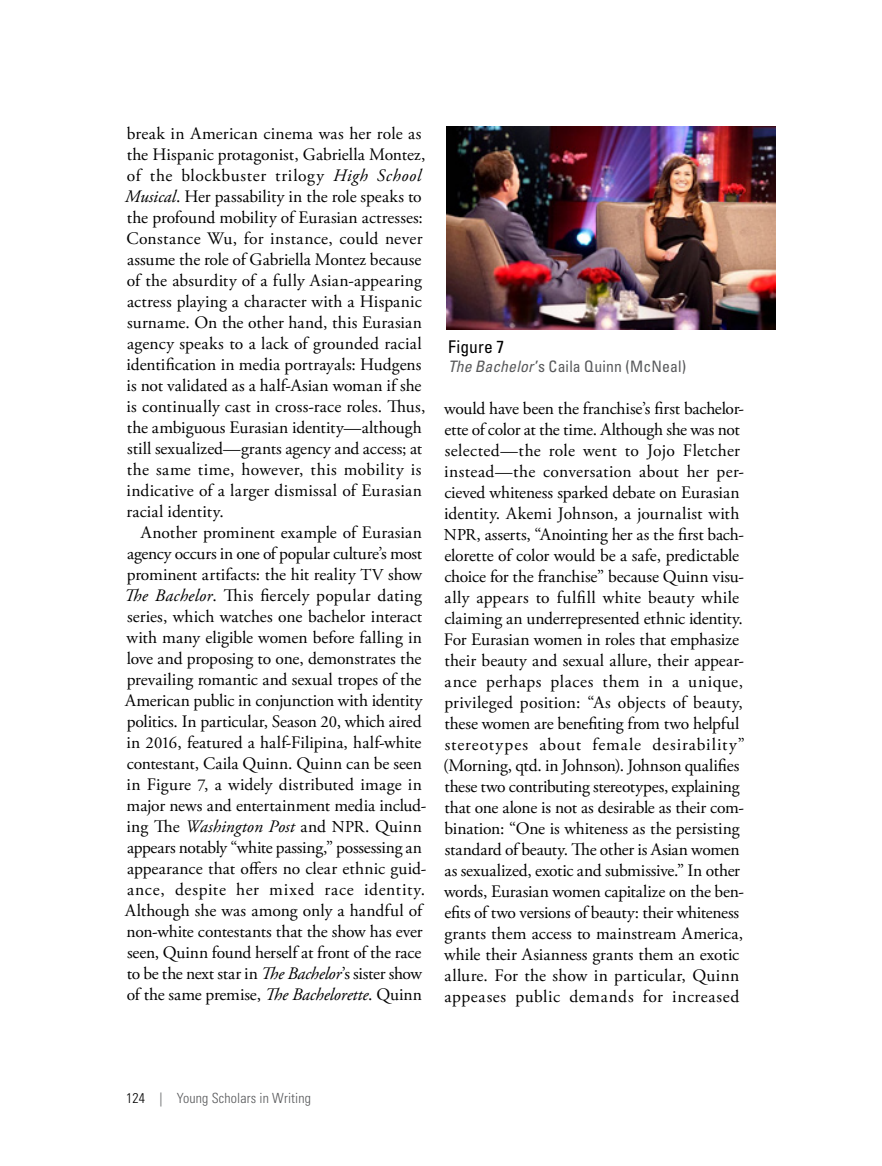
<style>
.page{position:relative;width:882px;height:1166px;background:#fff}
.page>*{position:absolute;margin:0;border:0;box-sizing:border-box;transform-origin:0 0}
.body{font:17.5px/21px "Adobe Garamond Pro";color:#000}
.Table_Figure{font:condensed 17.5px "Univers LT Std";letter-spacing:.005em;color:#000}
.figure_caption{font:condensed 15.75px "Univers LT Std";letter-spacing:.015em;color:#58595b}
.t1{font:300 condensed 14px "Univers LT Std";letter-spacing:.01em;color:#58595b}
.s1{font-style:italic}
.s2{font-size:16.62px}
.s3{color:#000}
</style>
<div class="page">
<img style="left:446px;top:126px;width:329px;height:204px">
<p class="body" style="left:125px;top:123px;width:302px">break in American cinema was her role as the Hispanic protagonist, Gabriella Montez, of the blockbuster trilogy <span class="s1">High School Musical</span>. Her passability in the role speaks to the profound mobility of Eurasian actresses:<br>Constance Wu, for instance, could never assume the role of Gabriella Montez because of the absurdity of a fully Asian-appearing actress playing a character with a Hispanic surname. On the other hand, this Eurasian agency speaks to a lack of grounded racial identification in media portrayals: Hudgens is not validated as a half-Asian woman if she is continually cast in cross-race roles. Thus, the ambiguous Eurasian identity—although still sexualized—grants agency and access; at the same time, however, this mobility is indicative of a larger dismissal of Eurasian racial identity.</p>
<p class="body" style="left:124px;top:522px;width:304px;text-indent:17px">Another prominent example of Eurasian agency occurs in one of popular culture’s most prominent artifacts: the hit reality <span class="s2">TV</span> show <span class="s1">The Bachelor</span>. This fiercely popular dating series, which watches one bachelor interact with many eligible women before falling in love and proposing to one, demonstrates the prevailing romantic and sexual tropes of the American public in conjunction with identity politics. In particular, Season <span class="s2">20</span>, which aired in <span class="s2">2016</span>, featured a half-Filipina, half-white contestant, Caila Quinn. Quinn can be seen in Figure <span class="s2">7</span>, a widely distributed image in major news and entertainment media includ&shy;ing The <span class="s1">Washington Post</span> and <span class="s2">NPR</span>. Quinn appears notably “white passing,” possessing an appearance that offers no clear ethnic guid&shy;ance, despite her mixed race identity.<br>Although she was among only a handful of non-white contestants that the show has ever seen, Quinn found herself at front of the race to be the next star in <span class="s1">The Bachelor</span>’s sister show of the same premise, <span class="s1">The Bachelorette</span>. Quinn</p>
<h3 class="Table_Figure" style="left:448px;top:336px;width:58px">Figure 7</h3>
<p class="figure_caption" style="left:448px;top:356px;width:240px"><span class="s1">The Bachelor</span>’s Caila Quinn (McNeal)</p>
<p class="body" style="left:443px;top:398px;width:303px">would have been the franchise’s first bachelor&shy;ette of color at the time. Although she was not selected—the role went to Jojo Fletcher instead—the conversation about her per&shy;cieved whiteness sparked debate on Eurasian identity. Akemi Johnson, a journalist with <span class="s2">NPR</span>, asserts, “Anointing her as the first bach&shy;elorette of color would be a safe, predictable choice for the franchise” because Quinn visu&shy;ally appears to fulfill white beauty while claiming an underrepresented ethnic identity.<br>For Eurasian women in roles that emphasize their beauty and sexual allure, their appear&shy;ance perhaps places them in a unique, privileged position: “As objects of beauty, these women are benefiting from two helpful stereotypes about female desirability” (Morning, qtd. in Johnson). Johnson qualifies these two contributing stereotypes, explaining that one alone is not as desirable as their com&shy;bination: “One is whiteness as the persisting standard of beauty. The other is Asian women as sexualized, exotic and submissive.” In other words, Eurasian women capitalize on the ben&shy;efits of two versions of beauty: their whiteness grants them access to mainstream America, while their Asianness grants them an exotic allure. For the show in particular, Quinn appeases public demands for increased</p>
<p class="t1" style="left:126px;top:1089px;width:187px"><span class="s3">124</span> | Young Scholars in Writing</p>
</div>
